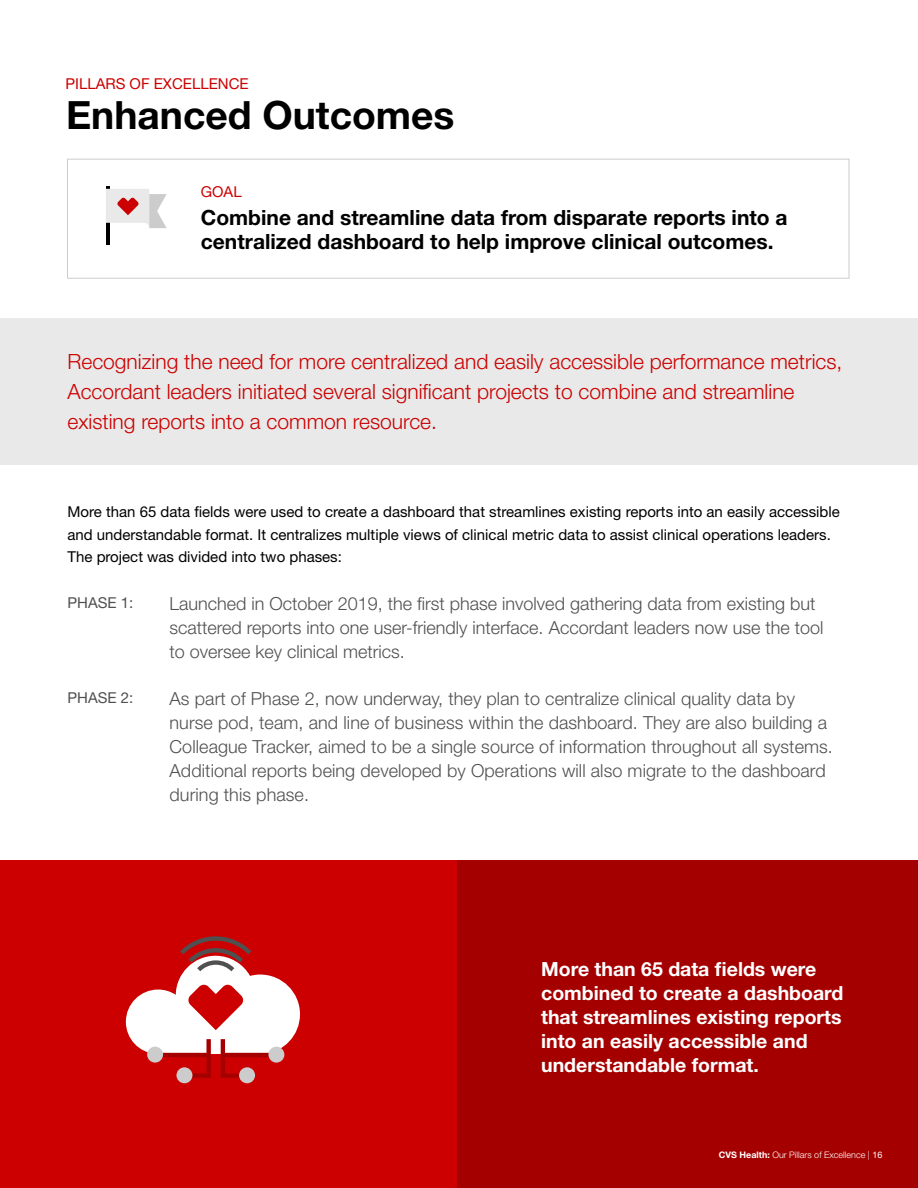
<style>
.page{position:relative;width:918px;height:1188px;background:#fff}
.page>*{position:absolute;margin:0;border:0;box-sizing:border-box;transform-origin:0 0}
.t1{font:700 39px "Helvetica Neue LT Std";color:#000}
.t2{font:300 21px/30px "Helvetica Neue LT Std";color:#c00}
.t3{font:700 21px/24px "Helvetica Neue LT Std";color:#000}
.t4{font:700 19.5px/24px "Helvetica Neue LT Std";color:#fff}
.t5{font:300 18px/24px "Helvetica Neue LT Std";letter-spacing:.005em;color:#505050}
.t6{font:15px/22.5px "Helvetica Neue LT Std";color:#000}
.t7{font:15px "Helvetica Neue LT Std";color:#c00}
.t8{font:15px "Helvetica Neue LT Std";color:#505050}
.t9{font:300 9px "Helvetica Neue LT Std";color:#fff}
.s1{font-weight:700}
.s2{font-weight:400}
</style>
<div class="page">
<div style="left:0;top:861px;width:459px;height:327px;background:#c00"></div>
<div style="left:458px;top:861px;width:460px;height:327px;background:#a50000"></div>
<div style="left:67px;top:159px;width:782px;height:120px;border:1px solid #ccc"></div>
<div style="left:0;top:319px;width:918px;height:146px;background:#e9e9e9"></div>
<svg style="left:126px;top:936px;width:174px;height:147px"></svg>
<hr style="left:107px;top:187px;width:3px;height:58px;background:#000">
<svg style="left:106px;top:189px;width:61px;height:39px"></svg>
<p class="t7" style="left:65px;top:75px;width:185px">PILLARS OF EXCELLENCE</p>
<h1 class="t1" style="left:66px;top:91px;width:390px">Enhanced Outcomes</h1>
<p class="t7" style="left:201px;top:183px;width:42px">GOAL</p>
<p class="t3" style="left:201px;top:206px;width:588px">Combine and streamline data from disparate reports into a centralized dashboard to help improve clinical outcomes.</p>
<p class="t2" style="left:68px;top:346px;width:776px">Recognizing the need for more centralized and easily accessible performance metrics,<br>Accordant leaders initiated several significant projects to combine and streamline existing reports into a common resource.</p>
<p class="t6" style="left:68px;top:500px;width:774px">More than 65 data fields were used to create a dashboard that streamlines existing reports into an easily accessible and understandable format. It centralizes multiple views of clinical metric data to assist clinical operations leaders.<br>The project was divided into two phases:</p>
<p class="t5" style="left:170px;top:591px;width:655px">Launched in October 2019, the first phase involved gathering data from existing but scattered reports into one user-friendly interface. Accordant leaders now use the tool to oversee key clinical metrics.</p>
<p class="t5" style="left:170px;top:686px;width:665px">As part of Phase 2, now underway, they plan to centralize clinical quality data by nurse pod, team, and line of business within the dashboard. They are also building a Colleague Tracker, aimed to be a single source of information throughout all systems.<br>Additional reports being developed by Operations will also migrate to the dashboard during this phase.</p>
<p class="t8" style="left:68px;top:594px;width:67px">PHASE 1:</p>
<p class="t8" style="left:68px;top:689px;width:67px">PHASE 2:</p>
<p class="t4" style="left:541px;top:957px;width:304px">More than 65 data fields were combined to create a dashboard that streamlines existing reports into an easily accessible and understandable format.</p>
<p class="t9" style="left:719px;top:1149px;width:165px"><span class="s1">CVS Health:</span> Our Pillars of Excellence | <span class="s2">16</span></p>
</div>
